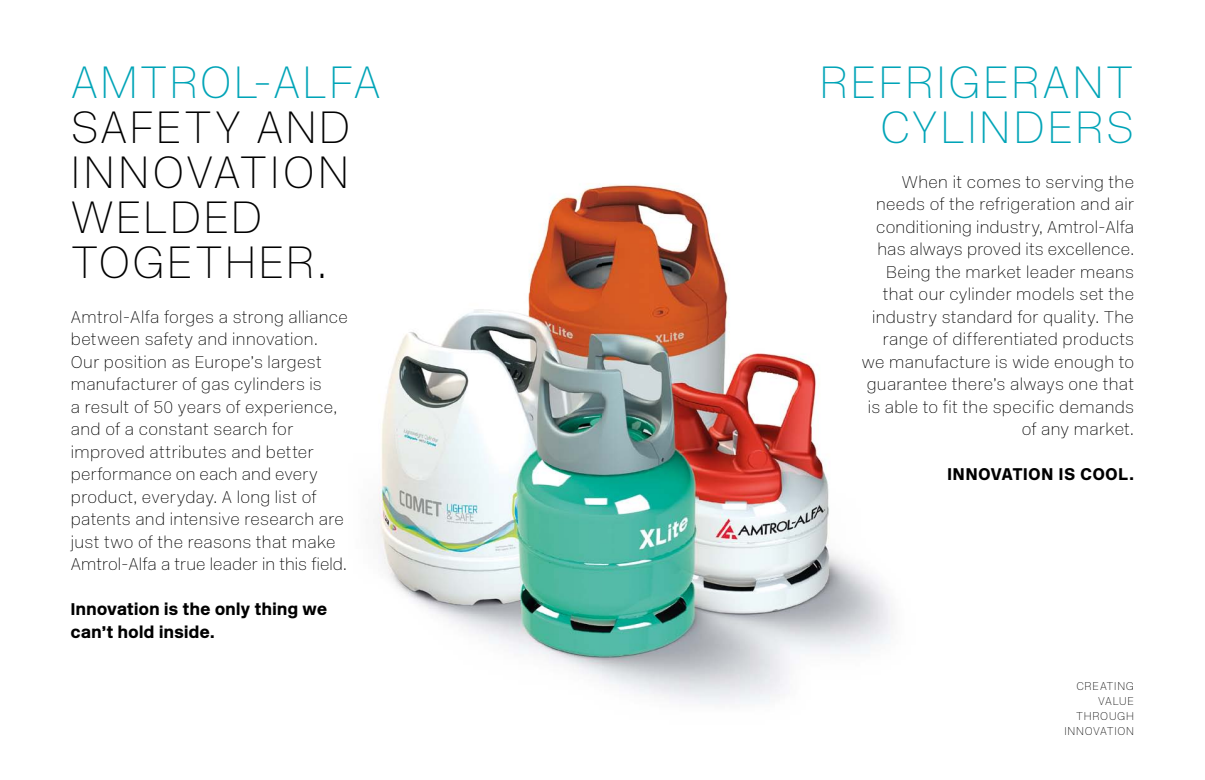
<style>
.page{position:relative;width:1205px;height:780px;background:#fff}
.page>*{position:absolute;margin:0;border:0;box-sizing:border-box;transform-origin:0 0}
.t1{font:45px/45px "New Rail Alphabet Off White";letter-spacing:.045em;color:#000}
.t2{font:45px/45px "New Rail Alphabet Off White";letter-spacing:.045em;color:#00a4b7;text-align:right}
.t3{font:16.88px/22.5px "New Rail Alphabet Off White";letter-spacing:.02em;color:#000}
.t4{font:900 16.88px/22.5px "New Rail Alphabet";letter-spacing:.025em;color:#000}
.t5{font:900 16.88px "New Rail Alphabet";letter-spacing:.055em;color:#000}
.t6{font:11.25px/15px "New Rail Alphabet Off White";letter-spacing:.065em;color:#000;text-align:right}
</style>
<div class="page">
<img style="left:377px;top:184px;width:516px;height:520px">
<h1 class="t2" style="left:71px;top:59px;width:311px">AMTROL-ALFA</h1>
<h1 class="t1" style="left:71px;top:104px;width:281px">SAFETY AND<br>INNOVATION<br>WELDED<br>TOGETHER.</h1>
<p class="t3" style="left:71px;top:305px;width:279px">Amtrol-Alfa forges a strong alliance between safety and innovation.<br>Our position as Europe’s largest manufacturer of gas cylinders is<br>a result of 50 years of experience, and of a constant search for improved attributes and better performance on each and every product, everyday. A long list of patents and intensive research are just two of the reasons that make Amtrol-Alfa a true leader in this field.</p>
<p class="t4" style="left:71px;top:598px;width:258px">Innovation is the only thing we can’t hold inside.</p>
<h1 class="t2" style="left:819px;top:59px;width:316px">REFRIGERANT<br>CYLINDERS</h1>
<p class="t3" style="left:862px;top:170px;width:274px;text-align:right">When it comes to serving the needs of the refrigeration and air conditioning industry, Amtrol-Alfa has always proved its excellence.<br>Being the market leader means that our cylinder models set the industry standard for quality. The range of differentiated products we manufacture is wide enough to guarantee there’s always one that is able to fit the specific demands of any market.</p>
<p class="t5" style="left:947px;top:462px;width:188px">INNOVATION IS COOL.</p>
<p class="t6" style="left:1064px;top:678px;width:71px">CREATING<br>VALUE<br>THROUGH<br>INNOVATION</p>
</div>
